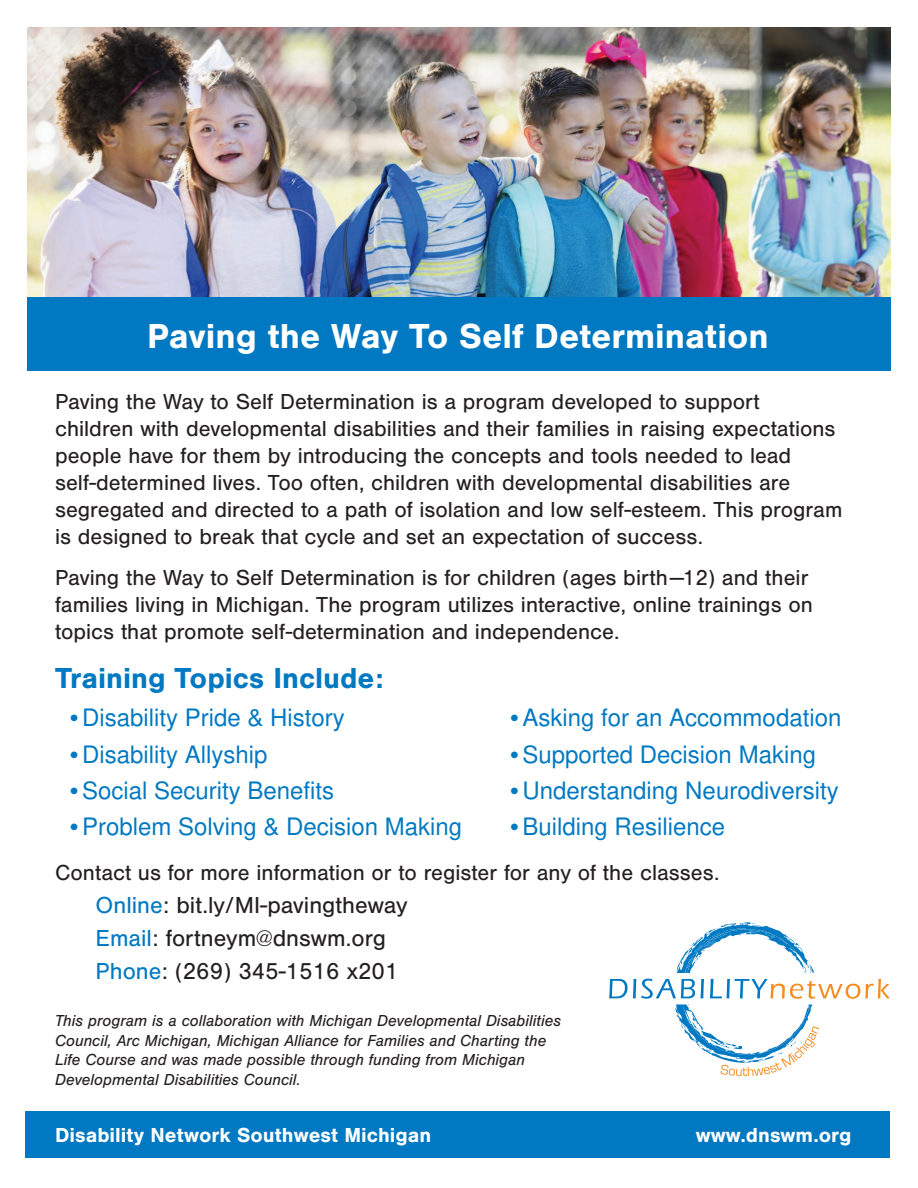
<style>
.page{position:relative;width:918px;height:1188px;background:#fff}
.page>*{position:absolute;margin:0;border:0;box-sizing:border-box;transform-origin:0 0}
.t1{font:700 36px "Nimbus San";color:#fff}
.t2{font:700 30px "Nimbus San";color:#0079c2}
.t3{font:24px "Nimbus San L";color:#0079c2}
.t4{font:24px "Nimbus San";color:#231f20}
.t5{font:22.5px/27px "Nimbus San";color:#231f20}
.t6{font:700 21px "Nimbus San";color:#fff}
.t7{font:italic 16.5px/19.8px "Nimbus San";color:#231f20}
.s1{font-family:"Nimbus San"}
.s2{color:#0079c2}
</style>
<div class="page">
<div style="left:26px;top:1112px;width:864px;height:46px;background:#0079c2"></div>
<div style="left:27px;top:290px;width:864px;height:81px;background:#0079c2"></div>
<img style="left:27px;top:27px;width:864px;height:270px">
<svg style="left:609px;top:922px;width:281px;height:154px"></svg>
<p class="t1" style="left:147px;top:316px;width:623px">Paving the Way To Self Determination</p>
<p class="t5" style="left:55px;top:388px;width:789px">Paving the Way to Self Determination is a program developed to support children with developmental disabilities and their families in raising expectations people have for them by introducing the concepts and tools needed to lead self-determined lives. Too often, children with developmental disabilities are segregated and directed to a path of isolation and low self-esteem. This program is designed to break that cycle and set an expectation of success.</p>
<p class="t5" style="left:55px;top:564px;width:759px">Paving the Way to Self Determination is for children (ages birth—12) and their families living in Michigan. The program utilizes interactive, online trainings on topics that promote self-determination and independence.</p>
<p class="t2" style="left:55px;top:661px;width:330px">Training Topics Include:</p>
<p class="t3" style="left:507px;top:700px;width:336px"><span class="s1">•</span>Asking for an Accommodation</p>
<p class="t3" style="left:507px;top:737px;width:311px"><span class="s1">•</span>Supported Decision Making</p>
<p class="t3" style="left:507px;top:773px;width:334px"><span class="s1">•</span>Understanding Neurodiversity</p>
<p class="t3" style="left:507px;top:809px;width:220px"><span class="s1">•</span>Building Resilience</p>
<p class="t3" style="left:66px;top:700px;width:280px"><span class="s1">•</span>Disability Pride &amp; History</p>
<p class="t3" style="left:66px;top:737px;width:203px"><span class="s1">•</span>Disability Allyship</p>
<p class="t3" style="left:66px;top:773px;width:270px"><span class="s1">•</span>Social Security Benefits</p>
<p class="t3" style="left:66px;top:809px;width:398px"><span class="s1">•</span>Problem Solving &amp; Decision Making</p>
<p class="t5" style="left:55px;top:859px;width:666px">Contact us for more information or to register for any of the classes.</p>
<p class="t4" style="left:96px;top:892px;width:314px"><span class="s2">Online</span>: bit.ly/MI-pavingtheway</p>
<p class="t4" style="left:96px;top:925px;width:292px"><span class="s2">Email</span>: fortneym@dnswm.org</p>
<p class="t4" style="left:96px;top:958px;width:304px"><span class="s2">Phone</span>: (269) 345-1516 x201</p>
<p class="t7" style="left:55px;top:1011px;width:507px">This program is a collaboration with Michigan Developmental Disabilities Council, Arc Michigan, Michigan Alliance for Families and Charting the Life Course and was made possible through funding from Michigan Developmental Disabilities Council.</p>
<p class="t6" style="left:55px;top:1123px;width:378px">Disability Network Southwest Michigan</p>
<p class="t6" style="left:696px;top:1123px;width:157px">www.dnswm.org</p>
</div>
